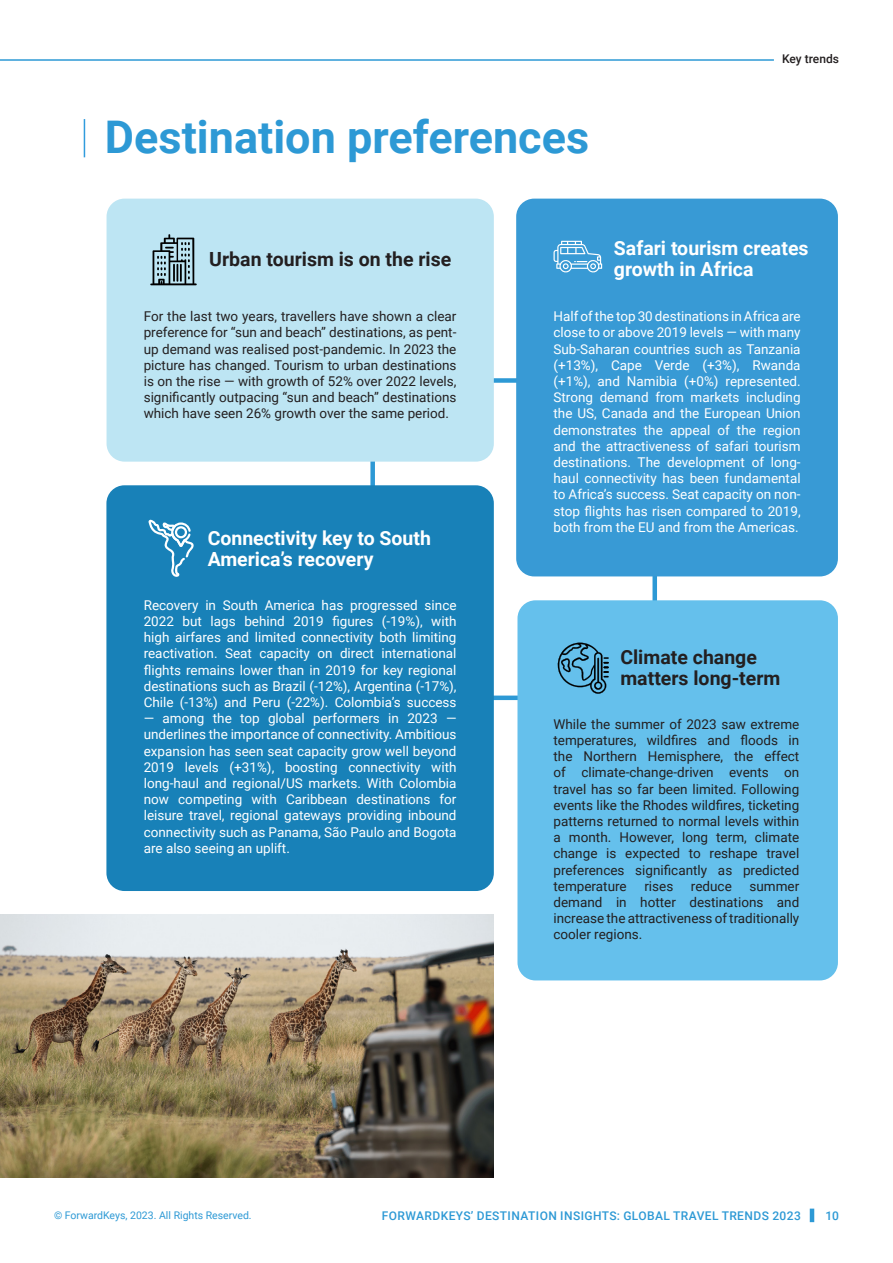
<style>
.page{position:relative;width:893px;height:1263px;background:#fff}
.page>*{position:absolute;margin:0;border:0;box-sizing:border-box;transform-origin:0 0}
.t1{font:700 45px "Roboto";color:#2d99d5}
.Body_FINAL{font:700 19.5px/21px "Roboto";color:#fff}
.Body_FINAL-2{font:700 19.5px/21px "Roboto";color:#231f20}
.Body_FINAL-3{font:13.5px/16.2px "Roboto";color:#fff;text-align:justify}
.Body_FINAL-4{font:13.5px/16.2px "Roboto";color:#231f20;text-align:justify}
.t2{font:500 12px "Roboto";letter-spacing:.035em;color:#2d99d5}
.t3{font:500 12px "Roboto";color:#231f20}
.t4{font:10.5px "Roboto";color:#2d99d5}
</style>
<div class="page">
<hr style="left:810px;top:1208px;width:4px;height:14px;background:#2d99d5">
<hr style="left:84px;top:119px;width:1px;height:38px;background:#319cdd">
<div style="left:107px;top:199px;width:387px;height:263px;background:#bde5f3;border-radius:18px"></div>
<svg style="left:150px;top:234px;width:47px;height:51px"></svg>
<div style="left:516px;top:199px;width:322px;height:377px;background:#389ad5;border-radius:18px"></div>
<svg style="left:553px;top:241px;width:49px;height:32px"></svg>
<div style="left:106px;top:485px;width:388px;height:406px;background:#1881b8;border-radius:18px"></div>
<svg style="left:148px;top:519px;width:46px;height:58px"></svg>
<div style="left:517px;top:600px;width:321px;height:380px;background:#65c0ec;border-radius:18px"></div>
<svg style="left:557px;top:642px;width:52px;height:52px"></svg>
<img style="left:0;top:915px;width:493px;height:263px">
<hr style="left:0;top:59px;width:774px;height:2px;background:#2d99d5">
<p class="t1" style="left:105px;top:105px;width:486px">Destination preferences</p>
<p class="t3" style="left:782px;top:50px;width:58px">Key trends</p>
<p class="Body_FINAL-2" style="left:209px;top:248px;width:244px">Urban tourism is on the rise</p>
<p class="Body_FINAL" style="left:614px;top:237px;width:196px">Safari tourism creates growth in Africa</p>
<p class="Body_FINAL-4" style="left:144px;top:308px;width:314px">For the last two years, travellers have shown a clear preference for “sun and beach” destinations, as pent&shy;up demand was realised post-pandemic. In 2023 the picture has changed. Tourism to urban destinations is on the rise — with growth of 52% over 2022 levels, significantly outpacing “sun and beach” destinations which have seen 26% growth over the same period.</p>
<p class="Body_FINAL" style="left:208px;top:526px;width:225px">Connectivity key to South<br>America’s recovery</p>
<p class="Body_FINAL-3" style="left:144px;top:596px;width:314px">Recovery in South America has progressed since 2022 but lags behind 2019 figures (-19%), with high airfares and limited connectivity both limiting reactivation. Seat capacity on direct international flights remains lower than in 2019 for key regional destinations such as Brazil (-12%), Argentina (-17%), Chile (-13%) and Peru (-22%). Colombia’s success</p>
<p class="Body_FINAL-3" style="left:144px;top:710px;width:314px">— among the top global performers in 2023 — underlines the importance of connectivity. Ambitious expansion has seen seat capacity grow well beyond 2019 levels (+31%), boosting connectivity with long-haul and regional/US markets. With Colombia now competing with Caribbean destinations for leisure travel, regional gateways providing inbound connectivity such as Panama, São Paulo and Bogota are also seeing an uplift.</p>
<p class="Body_FINAL-3" style="left:553px;top:308px;width:249px">Half of the top 30 destinations in Africa are close to or above 2019 levels — with many Sub-Saharan countries such as Tanzania (+13%), Cape Verde (+3%), Rwanda (+1%), and Namibia (+0%) represented.<br>Strong demand from markets including the US, Canada and the European Union demonstrates the appeal of the region and the attractiveness of safari tourism destinations. The development of long&shy;haul connectivity has been fundamental to Africa’s success. Seat capacity on non&shy;stop flights has risen compared to 2019, both from the EU and from the Americas.</p>
<p class="Body_FINAL-2" style="left:620px;top:646px;width:162px">Climate change matters long-term</p>
<p class="Body_FINAL-4" style="left:553px;top:715px;width:247px">While the summer of 2023 saw extreme temperatures, wildfires and floods in the Northern Hemisphere, the effect of climate-change-driven events on travel has so far been limited. Following events like the Rhodes wildfires, ticketing patterns returned to normal levels within a month. However, long term, climate change is expected to reshape travel preferences significantly as predicted temperature</p>
<p class="Body_FINAL-4" style="left:644px;top:877px;width:30px">rises</p>
<p class="Body_FINAL-4" style="left:691px;top:877px;width:42px">reduce</p>
<p class="Body_FINAL-4" style="left:553px;top:877px;width:247px;text-indent:196px">summer demand in hotter destinations and increase the attractiveness of traditionally cooler regions.</p>
<p class="t4" style="left:54px;top:1207px;width:199px">© ForwardKeys, 2023. All Rights Reserved.</p>
<p class="t2" style="left:382px;top:1207px;width:421px">FORWARDKEYS’ DESTINATION INSIGHTS: GLOBAL TRAVEL TRENDS 2023</p>
<p class="t2" style="left:825px;top:1207px;width:15px">10</p>
</div>
